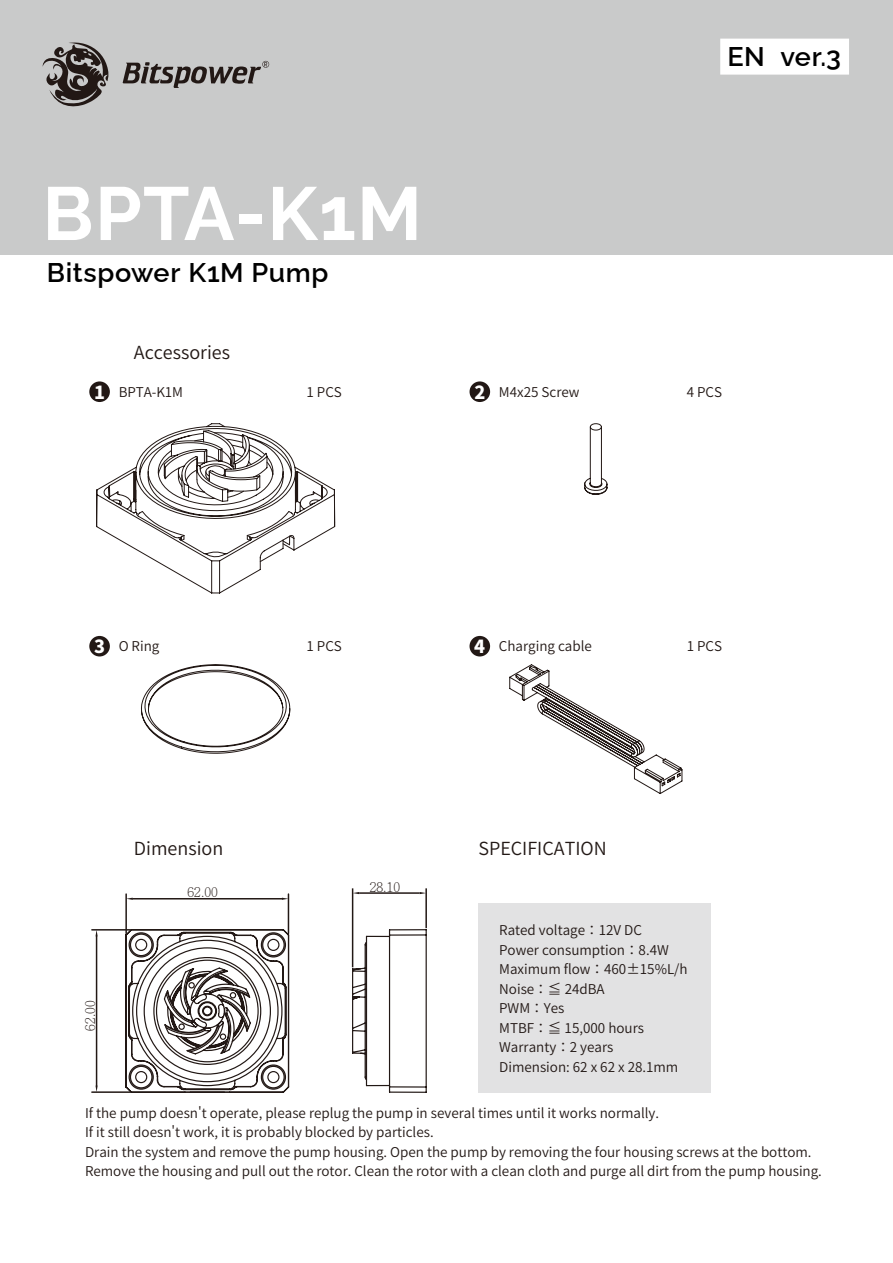
<style>
.page{position:relative;width:893px;height:1263px;background:#fff}
.page>*{position:absolute;margin:0;border:0;box-sizing:border-box;transform-origin:0 0}
.t1{font:700 75px "Raleway";letter-spacing:.015em;color:#fff}
.t2{font:600 27px "Raleway";letter-spacing:.02em;color:#000}
.t3{font:600 18px "Noto Sans CJ Ktc";color:#221815}
.t4{font:600 13.5px/19.5px "Noto Sans CJ Ktc";color:#221815}
.t5{font:300 13.5px "Adobe Ming Std";color:#221815}
.s1{font-weight:900;font-size:18px;color:#fff}
</style>
<div class="page">
<div style="left:0;top:0;width:893px;height:255px;background:#c9caca"></div>
<svg style="left:42px;top:42px;width:67px;height:65px"></svg>
<svg style="left:123px;top:61px;width:146px;height:27px"></svg>
<div style="left:720px;top:39px;width:129px;height:36px;background:#fff"></div>
<div style="left:89px;top:381px;width:21px;height:21px;background:#221815;border-radius:50%"></div>
<div style="left:469px;top:381px;width:21px;height:21px;background:#221815;border-radius:50%"></div>
<div style="left:89px;top:636px;width:21px;height:20px;background:#221815;border-radius:50%"></div>
<div style="left:469px;top:636px;width:21px;height:20px;background:#221815;border-radius:50%"></div>
<svg style="left:96px;top:423px;width:240px;height:171px"></svg>
<svg style="left:584px;top:423px;width:24px;height:72px"></svg>
<svg style="left:141px;top:664px;width:150px;height:90px"></svg>
<svg style="left:509px;top:664px;width:174px;height:130px"></svg>
<div style="left:478px;top:903px;width:233px;height:189px;background:#e2e2e3"></div>
<svg style="left:124px;top:928px;width:303px;height:165px"></svg>
<svg style="left:128px;top:931px;width:159px;height:162px"></svg>
<hr style="left:125px;top:894px;width:2px;height:39px;background:#221815">
<hr style="left:288px;top:894px;width:1px;height:39px;background:#221815">
<hr style="left:133px;top:898px;width:149px;height:1px;background:#221815">
<svg style="left:126px;top:898px;width:7px;height:2px"></svg>
<svg style="left:282px;top:898px;width:6px;height:2px"></svg>
<hr style="left:92px;top:929px;width:38px;height:1px;background:#221815">
<hr style="left:92px;top:1091px;width:38px;height:2px;background:#221815">
<hr style="left:96px;top:936px;width:1px;height:149px;background:#221815">
<svg style="left:95px;top:930px;width:3px;height:6px"></svg>
<svg style="left:95px;top:1085px;width:3px;height:7px"></svg>
<hr style="left:425px;top:888px;width:2px;height:40px;background:#221815">
<hr style="left:352px;top:888px;width:1px;height:79px;background:#221815">
<hr style="left:359px;top:892px;width:61px;height:2px;background:#221815">
<svg style="left:420px;top:892px;width:6px;height:2px"></svg>
<svg style="left:353px;top:892px;width:6px;height:2px"></svg>
<svg style="left:353px;top:928px;width:74px;height:41px"></svg>
<h2 class="t2" style="left:728px;top:35px;width:115px">EN ver.3</h2>
<h1 class="t1" style="left:43px;top:155px;width:381px">BPTA-K1M</h1>
<h2 class="t2" style="left:47px;top:252px;width:283px">Bitspower K1M Pump</h2>
<h3 class="t3" style="left:134px;top:342px;width:98px">Accessories</h3>
<p class="t4" style="left:94px;top:382px;width:90px"><span class="s1">1</span> BPTA-K1M</p>
<p class="t4" style="left:307px;top:382px;width:37px">1 PCS</p>
<p class="t4" style="left:474px;top:382px;width:107px"><span class="s1">2</span> M4x25 Screw</p>
<p class="t4" style="left:687px;top:382px;width:37px">4 PCS</p>
<p class="t4" style="left:94px;top:637px;width:67px"><span class="s1">3</span> O Ring</p>
<p class="t4" style="left:307px;top:637px;width:37px">1 PCS</p>
<p class="t4" style="left:474px;top:637px;width:119px"><span class="s1">4</span> Charging cable</p>
<p class="t4" style="left:687px;top:637px;width:37px">1 PCS</p>
<h3 class="t3" style="left:134px;top:838px;width:91px">Dimension</h3>
<h3 class="t3" style="left:478px;top:838px;width:130px">SPECIFICATION</h3>
<p class="t5" style="left:83px;top:1031px;width:32px;rotate:-90deg">62.00</p>
<p class="t5" style="left:187px;top:885px;width:32px">62.00</p>
<p class="t5" style="left:370px;top:879px;width:32px">28.10</p>
<p class="t4" style="left:499px;top:921px;width:190px">Rated voltage：12V DC<br>Power consumption：8.4W<br>Maximum flow：460±15%L/h<br>Noise：≦ 24dBA<br>PWM：Yes<br>MTBF：≦ 15,000 hours<br>Warranty：2 years<br>Dimension: 62 x 62 x 28.1mm</p>
<p class="t4" style="left:85px;top:1103px;width:738px">If the pump doesn't operate, please replug the pump in several times until it works normally.<br>If it still doesn't work, it is probably blocked by particles.<br>Drain the system and remove the pump housing. Open the pump by removing the four housing screws at the bottom.<br>Remove the housing and pull out the rotor. Clean the rotor with a clean cloth and purge all dirt from the pump housing.</p>
</div>
